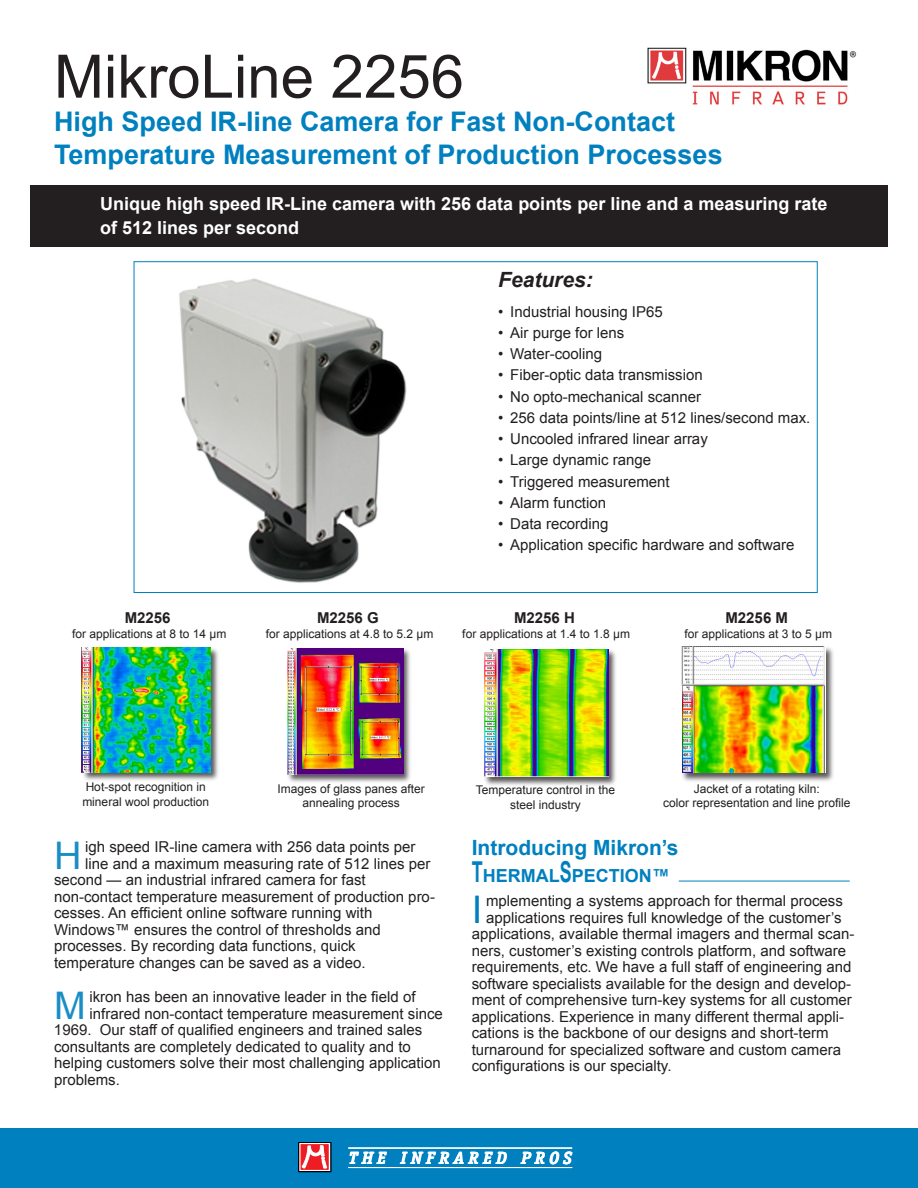
<style>
.page{position:relative;width:918px;height:1188px;background:#fff}
.page>*{position:absolute;margin:0;border:0;box-sizing:border-box;transform-origin:0 0}
.t1{font:60px "Arial";color:#231f20}
.t2{font:38.1px "Arial";color:#1a8dc5}
.t3{font:38.1px "Arial";color:#0080bf}
.t4{font:700 27px/32.4px "Arial";color:#0080bf}
.t5{font:700 21px "Arial";color:#0080bf}
.t6{font:italic 700 21px "Arial";color:#231f20}
.t7{font:700 18px/24.9px "Arial";color:#fff}
.t8{font:700 18px "Arial";color:#0080bf}
.t9{font:italic 700 17.7px "Officina Serif";letter-spacing:.22em;color:#fff}
.t10{font:15px "Arial";color:#231f20}
.t11{font:700 15px "Arial";color:#231f20}
.t12{font:12px/14.4px "Arial";color:#231f20;text-align:center}
.s1{font-size:28.8px}
</style>
<div class="page">
<div style="left:0;top:1128px;width:918px;height:60px;background:#0080bf"></div>
<div style="left:30px;top:185px;width:858px;height:62px;background:#231f20"></div>
<img style="left:647px;top:47px;width:210px;height:58px">
<img style="left:179px;top:278px;width:228px;height:305px">
<div style="left:483px;top:649px;width:134px;height:138px;background:#231f20;opacity:.75"></div>
<img style="left:484px;top:650px;width:124px;height:127px">
<div style="left:81px;top:647px;width:140px;height:136px;background:#231f20;opacity:.75"></div>
<img style="left:82px;top:648px;width:128px;height:124px">
<div style="left:681px;top:646px;width:154px;height:137px;background:#231f20;opacity:.75"></div>
<img style="left:682px;top:646px;width:144px;height:127px">
<div style="left:287px;top:647px;width:126px;height:138px;background:#231f20;opacity:.75"></div>
<img style="left:287px;top:648px;width:116px;height:126px">
<hr style="left:679px;top:881px;width:171px;height:1px;background:#0080bf">
<svg style="left:300px;top:1144px;width:29px;height:26px"></svg>
<svg style="left:301px;top:1144px;width:27px;height:26px"></svg>
<svg style="left:302px;top:1144px;width:25px;height:25px"></svg>
<div style="left:298px;top:1142px;width:33px;height:30px;border:1px solid #000"></div>
<hr style="left:348px;top:1148px;width:224px;height:1px;background:#fff">
<hr style="left:348px;top:1167px;width:224px;height:1px;background:#fff">
<h1 class="t1" style="left:54px;top:37px;width:412px">MikroLine 2256</h1>
<h3 class="t4" style="left:54px;top:107px;width:670px">High Speed IR-line Camera for Fast Non-Contact<br>Temperature Measurement of Production Processes</h3>
<p class="t7" style="left:100px;top:191px;width:729px">Unique high speed IR-Line camera with 256 data points per line and a measuring rate of 512 lines per second</p>
<h3 class="t6" style="left:498px;top:266px;width:96px">Features:</h3>
<p class="t10" style="left:498px;top:302px;width:166px">• Industrial housing IP65</p>
<p class="t10" style="left:498px;top:323px;width:128px">• Air purge for lens</p>
<p class="t10" style="left:498px;top:344px;width:105px">• Water-cooling</p>
<p class="t10" style="left:498px;top:365px;width:206px">• Fiber-optic data transmission</p>
<p class="t10" style="left:498px;top:387px;width:204px">• No opto-mechanical scanner</p>
<p class="t10" style="left:498px;top:408px;width:314px">• 256 data points/line at 512 lines/second max.</p>
<p class="t10" style="left:498px;top:429px;width:211px">• Uncooled infrared linear array</p>
<p class="t10" style="left:498px;top:450px;width:154px">• Large dynamic range</p>
<p class="t10" style="left:498px;top:472px;width:173px">• Triggered measurement</p>
<p class="t10" style="left:498px;top:493px;width:109px">• Alarm function</p>
<p class="t10" style="left:498px;top:514px;width:112px">• Data recording</p>
<p class="t10" style="left:498px;top:535px;width:298px">• Application specific hardware and software</p>
<p class="t11" style="left:125px;top:608px;width:47px">M2256</p>
<p class="t12" style="left:72px;top:626px;width:156px">for applications at 8 to 14 µm</p>
<p class="t11" style="left:317px;top:608px;width:63px">M2256 G</p>
<p class="t12" style="left:266px;top:626px;width:169px">for applications at 4.8 to 5.2 µm</p>
<p class="t11" style="left:514px;top:608px;width:62px">M2256 H</p>
<p class="t12" style="left:462px;top:626px;width:169px">for applications at 1.4 to 1.8 µm</p>
<p class="t11" style="left:725px;top:608px;width:64px">M2256 M</p>
<p class="t12" style="left:685px;top:626px;width:149px">for applications at 3 to 5 µm</p>
<p class="t12" style="left:82px;top:780px;width:128px;text-align:left">Hot-spot recognition in mineral wool production</p>
<p class="t12" style="left:277px;top:781px;width:149px">Images of glass panes after annealing process</p>
<h2 class="t2" style="left:54px;top:830px;width:29px">H</h2>
<p class="t10" style="left:85px;top:837px;width:332px">igh speed IR-line camera with 256 data points per</p>
<p class="t10" style="left:85px;top:854px;width:347px">line and a maximum measuring rate of 512 lines per</p>
<p class="t10" style="left:54px;top:870px;width:313px">second — an industrial infrared camera for fast</p>
<p class="t10" style="left:54px;top:887px;width:383px">non-contact temperature measurement of production pro-</p>
<p class="t10" style="left:54px;top:903px;width:320px">cesses. An efficient online software running with</p>
<p class="t10" style="left:54px;top:920px;width:328px">Windows™ ensures the control of thresholds and</p>
<p class="t10" style="left:54px;top:936px;width:303px">processes. By recording data functions, quick</p>
<p class="t10" style="left:54px;top:953px;width:313px">temperature changes can be saved as a video.</p>
<h2 class="t2" style="left:54px;top:980px;width:33px">M</h2>
<p class="t10" style="left:90px;top:987px;width:328px">ikron has been an innovative leader in the field of</p>
<p class="t10" style="left:90px;top:1004px;width:355px">infrared non-contact temperature measurement since</p>
<p class="t10" style="left:54px;top:1020px;width:370px">1969. Our staff of qualified engineers and trained sales</p>
<p class="t10" style="left:54px;top:1037px;width:358px">consultants are completely dedicated to quality and to</p>
<p class="t10" style="left:54px;top:1053px;width:388px">helping customers solve their most challenging application</p>
<p class="t10" style="left:54px;top:1070px;width:67px">problems.</p>
<p class="t12" style="left:476px;top:783px;width:141px">Temperature control in the steel industry</p>
<p class="t12" style="left:663px;top:781px;width:189px">Jacket of a rotating kiln:<br>color representation and line profile</p>
<h3 class="t5" style="left:472px;top:834px;width:208px">Introducing Mikron’s</h3>
<p class="t8" style="left:472px;top:864px;width:200px"><span class="s1">T</span>HERMAL<span class="s1">S</span>PECTION™</p>
<h2 class="t3" style="left:472px;top:884px;width:12px">I</h2>
<p class="t10" style="left:486px;top:891px;width:358px">mplementing a systems approach for thermal process</p>
<p class="t10" style="left:486px;top:908px;width:357px">applications requires full knowledge of the customer’s</p>
<p class="t10" style="left:472px;top:924px;width:384px">applications, available thermal imagers and thermal scan-</p>
<p class="t10" style="left:472px;top:941px;width:376px">ners, customer’s existing controls platform, and software</p>
<p class="t10" style="left:472px;top:957px;width:381px">requirements, etc. We have a full staff of engineering and</p>
<p class="t10" style="left:472px;top:974px;width:381px">software specialists available for the design and develop-</p>
<p class="t10" style="left:472px;top:990px;width:382px">ment of comprehensive turn-key systems for all customer</p>
<p class="t10" style="left:472px;top:1007px;width:374px">applications. Experience in many different thermal appli-</p>
<p class="t10" style="left:472px;top:1023px;width:358px">cations is the backbone of our designs and short-term</p>
<p class="t10" style="left:472px;top:1040px;width:371px">turnaround for specialized software and custom camera</p>
<p class="t10" style="left:472px;top:1056px;width:201px">configurations is our specialty.</p>
<p class="t9" style="left:348px;top:1151px;width:225px">THE INFRARED PROS</p>
</div>
